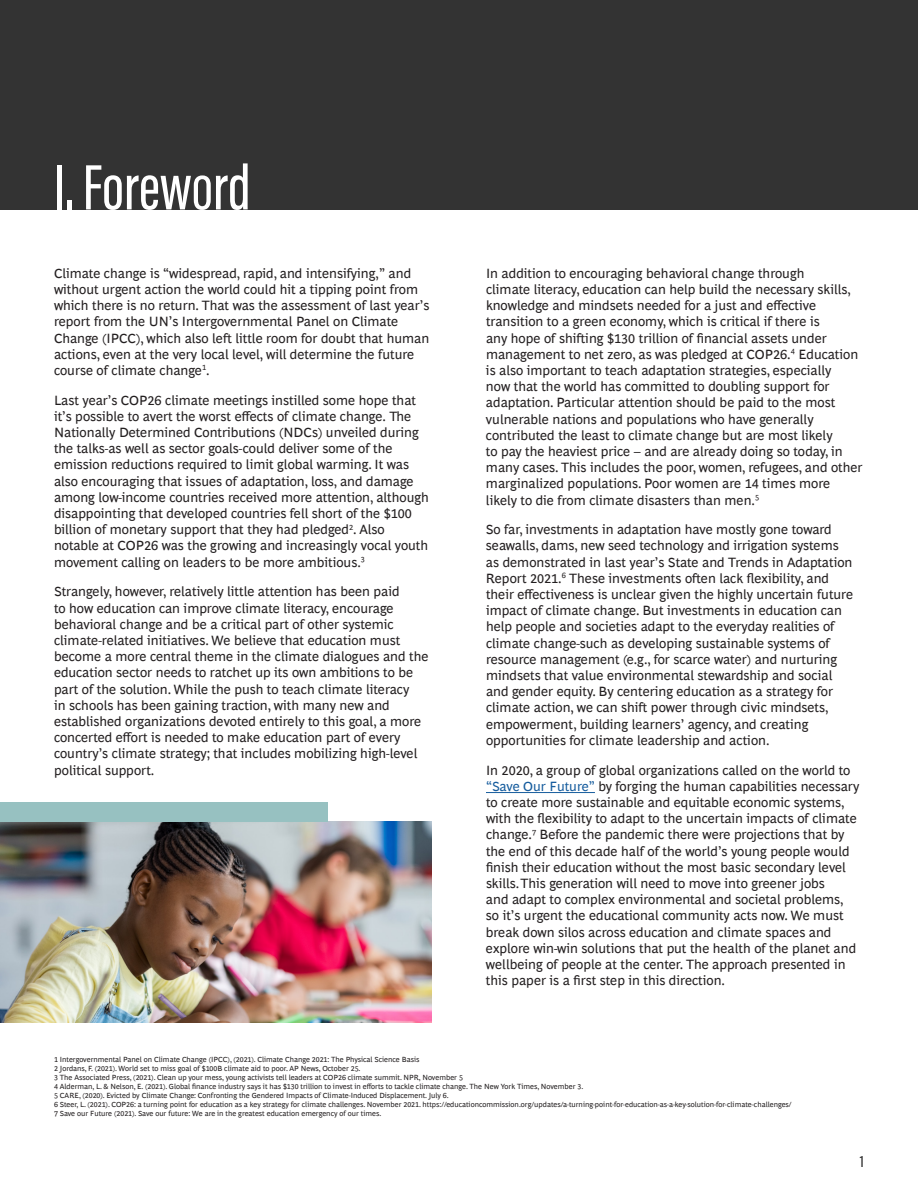
<style>
.page{position:relative;width:918px;height:1188px;background:#fff}
.page>*{position:absolute;margin:0;border:0;box-sizing:border-box;transform-origin:0 0}
.t1{font:66px "Acumin Variable Concept";color:#fff}
.t2{font:16.5px "Acumin Variable Concept";color:#333}
.Body_copy{font:13.5px/16.2px "Henderson BCG Sans";color:#231f20}
.Footer_text{font:7.5px "Henderson BCG Sans";color:#231f20}
.s1{font-family:"Acumin Pro Extra Cond"}
.s2{color:#175d9e}
</style>
<div class="page">
<hr style="left:486px;top:792px;width:109px;height:1px;background:#175d9e">
<div style="left:0;top:0;width:918px;height:210px;background:#333"></div>
<img style="left:0;top:822px;width:432px;height:201px">
<div style="left:0;top:802px;width:327px;height:20px;background:#97c1c1"></div>
<p class="t1" style="left:54px;top:141px;width:198px">I.Forew<span class="s1">o</span>rd</p>
<p class="Body_copy" style="left:54px;top:264px;width:377px">Climate change is “widespread, rapid, and intensifying,” and without urgent action the world could hit a tipping point from which there is no return. That was the assessment of last year’s report from the UN’s Intergovernmental Panel on Climate Change (IPCC), which also left little room for doubt that human actions, even at the very local level, will determine the future course of climate change<sup>1</sup>.</p>
<p class="Body_copy" style="left:54px;top:391px;width:376px">Last year’s COP26 climate meetings instilled some hope that it’s possible to avert the worst effects of climate change. The Nationally Determined Contributions (NDCs) unveiled during the talks-as well as sector goals-could deliver some of the emission reductions required to limit global warming. It was also encouraging that issues of adaptation, loss, and damage among low-income countries received more attention, although disappointing that developed countries fell short of the $100 billion of monetary support that they had pledged<sup>2</sup>. Also notable at COP26 was the growing and increasingly vocal youth movement calling on leaders to be more ambitious.<sup>3</sup></p>
<p class="Body_copy" style="left:54px;top:583px;width:376px">Strangely, however, relatively little attention has been paid<br>to how education can improve climate literacy, encourage behavioral change and be a critical part of other systemic climate-related initiatives. We believe that education must become a more central theme in the climate dialogues and the education sector needs to ratchet up its own ambitions to be part of the solution. While the push to teach climate literacy<br>in schools has been gaining traction, with many new and established organizations devoted entirely to this goal, a more concerted effort is needed to make education part of every country’s climate strategy; that includes mobilizing high-level political support.</p>
<p class="Body_copy" style="left:486px;top:264px;width:378px">In addition to encouraging behavioral change through<br>climate literacy, education can help build the necessary skills, knowledge and mindsets needed for a just and effective transition to a green economy, which is critical if there is<br>any hope of shifting $130 trillion of financial assets under management to net zero, as was pledged at COP26.<sup>4</sup> Education is also important to teach adaptation strategies, especially<br>now that the world has committed to doubling support for adaptation. Particular attention should be paid to the most vulnerable nations and populations who have generally contributed the least to climate change but are most likely<br>to pay the heaviest price – and are already doing so today, in many cases. This includes the poor, women, refugees, and other marginalized populations. Poor women are 14 times more likely to die from climate disasters than men.<sup>5</sup></p>
<p class="Body_copy" style="left:486px;top:520px;width:369px">So far, investments in adaptation have mostly gone toward seawalls, dams, new seed technology and irrigation systems as demonstrated in last year’s State and Trends in Adaptation Report 2021.<sup>6</sup> These investments often lack flexibility, and their effectiveness is unclear given the highly uncertain future impact of climate change. But investments in education can help people and societies adapt to the everyday realities of climate change-such as developing sustainable systems of resource management (e.g., for scarce water) and nurturing mindsets that value environmental stewardship and social and gender equity. By centering education as a strategy for climate action, we can shift power through civic mindsets, empowerment, building learners’ agency, and creating opportunities for climate leadership and action.</p>
<p class="Body_copy" style="left:486px;top:761px;width:375px">In 2020, a group of global organizations called on the world to <span class="s2">“Save Our Future”</span> by forging the human capabilities necessary to create more sustainable and equitable economic systems, with the flexibility to adapt to the uncertain impacts of climate change.<sup>7</sup> Before the pandemic there were projections that by the end of this decade half of the world’s young people would finish their education without the most basic secondary level skills.This generation will need to move into greener jobs<br>and adapt to complex environmental and societal problems, so it’s urgent the educational community acts now. We must break down silos across education and climate spaces and explore win-win solutions that put the health of the planet and wellbeing of people at the center. The approach presented in this paper is a first step in this direction.</p>
<p class="Footer_text" style="left:54px;top:1054px;width:367px">1 Intergovernmental Panel on Climate Change (IPCC), (2021). Climate Change 2021: The Physical Science Basis</p>
<p class="Footer_text" style="left:54px;top:1063px;width:308px">2 Jordans, F. (2021). World set to miss goal of $100B climate aid to poor. AP News, October 25.</p>
<p class="Footer_text" style="left:54px;top:1072px;width:410px">3 The Associated Press, (2021). Clean up your mess, young activists tell leaders at COP26 climate summit. NPR, November 5</p>
<p class="Footer_text" style="left:54px;top:1081px;width:531px">4 Alderman, L. &amp; Nelson, E. (2021). Global finance industry says it has $130 trillion to invest in efforts to tackle climate change. The New York Times, November 3.</p>
<p class="Footer_text" style="left:54px;top:1090px;width:396px">5 CARE, (2020). Evicted by Climate Change: Confronting the Gendered Impacts of Climate-Induced Displacement. July 6.</p>
<p class="Footer_text" style="left:54px;top:1099px;width:739px">6 Steer, L. (2021). COP26: a turning point for education as a key strategy for climate challenges. November 2021. https://educationcommission.org/updates/a-turning-point-for-education-as-a-key-solution-for-climate-challenges/</p>
<p class="Footer_text" style="left:54px;top:1108px;width:329px">7 Save our Future (2021). Save our future: We are in the greatest education emergency of our times.</p>
<p class="t2" style="left:860px;top:1150px;width:6px">1</p>
</div>
